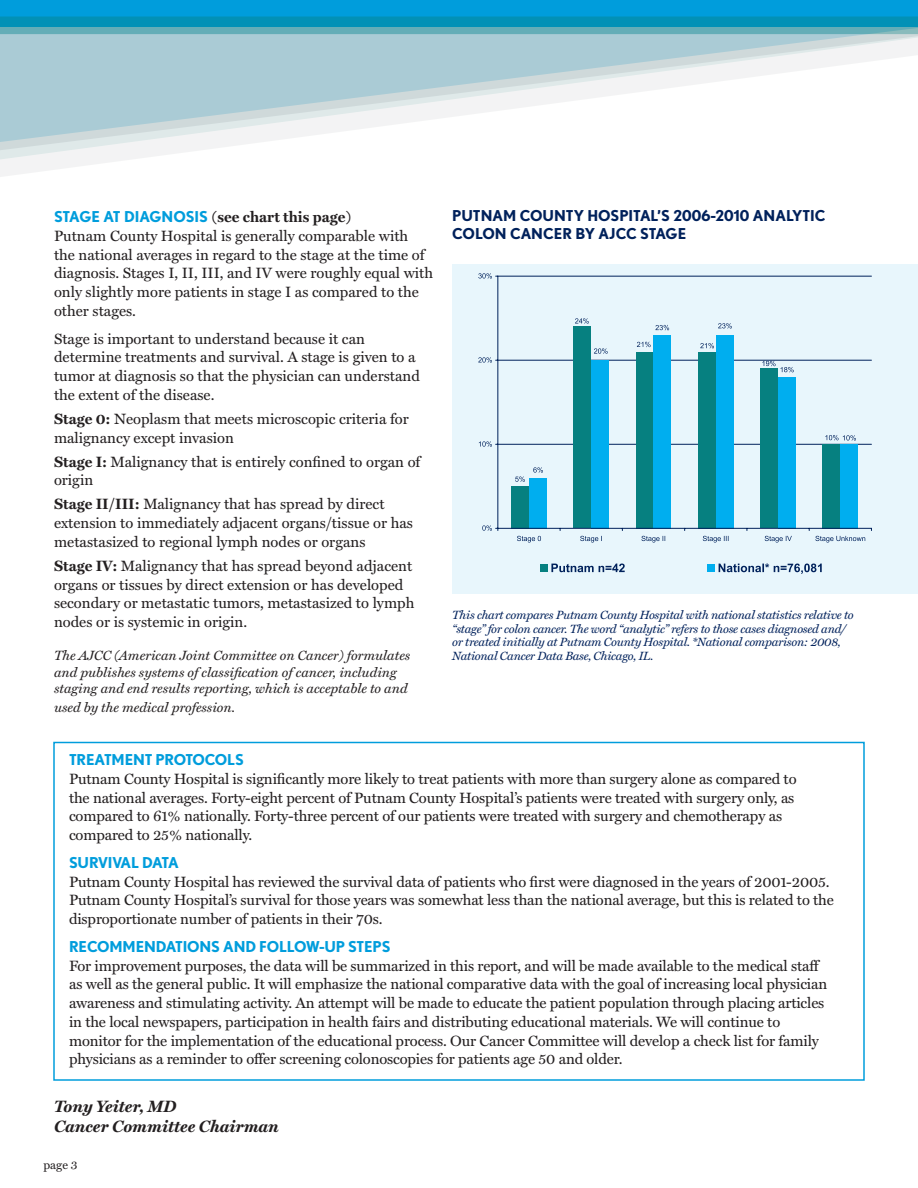
<style>
.page{position:relative;width:918px;height:1188px;background:#fff}
.page>*{position:absolute;margin:0;border:0;box-sizing:border-box;transform-origin:0 0}
.t1{font:italic 700 16.5px/19.5px "Miller Text";color:#231f20}
.t2{font:15px/18.8px "Miller Text";letter-spacing:-.01em;color:#231f20}
.t3{font:700 15px/18px "Nobel";color:#00215b}
.t4{font:700 15px "Nobel";letter-spacing:-.01em;color:#009ddc}
.t5{font:700 15px "Nobel";letter-spacing:-.045em;color:#009ddc}
.t6{font:italic 13.5px/16.5px "Miller Text";color:#231f20}
.t7{font:italic 12px/13.5px "Miller Text";letter-spacing:-.02em;color:#00215b}
.t8{font:12px "Miller Text";color:#231f20}
.s1{font-family:"Nobel";font-weight:700;color:#009ddc}
.s2{font-weight:700}
</style>
<div class="page">
<div style="left:452px;top:264px;width:466px;height:330px;background:#e8f6fc"></div>
<hr style="left:498px;top:444px;width:373px;height:1px;background:#00215b">
<hr style="left:498px;top:360px;width:373px;height:1px;background:#00215b">
<hr style="left:498px;top:276px;width:373px;height:1px;background:#00215b">
<div style="left:511px;top:486px;width:18px;height:42px;background:#068080"></div>
<div style="left:573px;top:327px;width:18px;height:201px;background:#068080"></div>
<div style="left:636px;top:352px;width:17px;height:176px;background:#068080"></div>
<div style="left:698px;top:352px;width:18px;height:176px;background:#068080"></div>
<div style="left:760px;top:369px;width:18px;height:159px;background:#068080"></div>
<div style="left:823px;top:444px;width:17px;height:84px;background:#068080"></div>
<div style="left:529px;top:478px;width:18px;height:50px;background:#00aeef"></div>
<div style="left:591px;top:360px;width:18px;height:168px;background:#00aeef"></div>
<div style="left:654px;top:335px;width:17px;height:193px;background:#00aeef"></div>
<div style="left:716px;top:335px;width:18px;height:193px;background:#00aeef"></div>
<div style="left:778px;top:377px;width:18px;height:151px;background:#00aeef"></div>
<div style="left:840px;top:444px;width:18px;height:84px;background:#00aeef"></div>
<hr style="left:498px;top:276px;width:1px;height:252px;background:#00215b">
<hr style="left:498px;top:528px;width:373px;height:1px;background:#00215b">
<svg style="left:655px;top:325px;width:14px;height:5px"></svg>
<svg style="left:700px;top:343px;width:14px;height:5px"></svg>
<svg style="left:637px;top:342px;width:14px;height:5px"></svg>
<svg style="left:575px;top:318px;width:14px;height:6px"></svg>
<svg style="left:515px;top:476px;width:10px;height:6px"></svg>
<svg style="left:533px;top:467px;width:10px;height:6px"></svg>
<svg style="left:718px;top:323px;width:14px;height:6px"></svg>
<svg style="left:594px;top:348px;width:14px;height:6px"></svg>
<svg style="left:762px;top:361px;width:32px;height:11px"></svg>
<svg style="left:825px;top:435px;width:31px;height:6px"></svg>
<svg style="left:482px;top:525px;width:17px;height:6px"></svg>
<svg style="left:479px;top:441px;width:19px;height:6px"></svg>
<svg style="left:478px;top:357px;width:20px;height:6px"></svg>
<svg style="left:478px;top:273px;width:20px;height:6px"></svg>
<svg style="left:517px;top:528px;width:85px;height:15px"></svg>
<svg style="left:641px;top:536px;width:24px;height:7px"></svg>
<svg style="left:703px;top:536px;width:26px;height:7px"></svg>
<svg style="left:765px;top:536px;width:27px;height:7px"></svg>
<svg style="left:809px;top:528px;width:56px;height:15px"></svg>
<div style="left:540px;top:564px;width:8px;height:8px;background:#068080"></div>
<svg style="left:551px;top:564px;width:74px;height:8px"></svg>
<div style="left:707px;top:564px;width:8px;height:8px;background:#00aeef"></div>
<svg style="left:719px;top:563px;width:103px;height:11px"></svg>
<div style="left:0;top:0;width:918px;height:17px;background:#009ddc"></div>
<svg style="left:0;top:17px;width:918px;height:17px;background:#2a9cb6"></svg>
<svg style="left:0;top:34px;width:918px;height:143px"></svg>
<p class="t2" style="left:54px;top:208px;width:381px"><span class="s1">STAGE AT DI AGNOSIS</span> <span class="s2">(see chart this page)<br></span>Putnam County Hospital is generally comparable with<br>the national averages in regard to the stage at the time of diagnosis. Stages I, II, III, and IV were roughly equal with only slightly more patients in stage I as compared to the other stages.</p>
<p class="t2" style="left:54px;top:329px;width:368px">Stage is important to understand because it can determine treatments and survival. A stage is given to a tumor at diagnosis so that the physician can understand the extent of the disease.</p>
<p class="t2" style="left:54px;top:409px;width:356px"><span class="s2">Stage 0:</span> Neoplasm that meets microscopic criteria for malignancy except invasion</p>
<p class="t2" style="left:54px;top:452px;width:368px"><span class="s2">Stage I:</span> Malignancy that is entirely confined to organ of origin</p>
<p class="t2" style="left:54px;top:495px;width:361px"><span class="s2">Stage II/III:</span> Malignancy that has spread by direct extension to immediately adjacent organs/tissue or has metastasized to regional lymph nodes or organs</p>
<p class="t2" style="left:54px;top:556px;width:362px"><span class="s2">Stage IV:</span> Malignancy that has spread beyond adjacent organs or tissues by direct extension or has developed secondary or metastatic tumors, metastasized to lymph nodes or is systemic in origin.</p>
<p class="t6" style="left:54px;top:647px;width:358px">The AJCC (American Joint Committee on Cancer) formulates and publishes systems of classification of cancer, including staging and end results reporting, which is acceptable to and</p>
<p class="t6" style="left:54px;top:699px;width:183px">used by the medical profession.</p>
<p class="t3" style="left:452px;top:206px;width:366px">PUTNAM COUNTY HOSPITAL’S 2006-2010 ANALYTIC<br>COLON CANC ER BY AJCC STAGE</p>
<p class="t7" style="left:452px;top:608px;width:403px">This chart compares Putnam County Hospital with national statistics relative to “stage” for colon cancer. The word “analytic” refers to those cases diagnosed and/ or treated initially at Putnam County Hospital. *National comparison: 2008, National Cancer Data Base, Chicago, IL.</p>
<p class="t4" style="left:69px;top:751px;width:176px">TREATMENT PROTOCOLS</p>
<p class="t2" style="left:69px;top:769px;width:729px">Putnam County Hospital is significantly more likely to treat patients with more than surgery alone as compared to the national averages. Forty-eight percent of Putnam County Hospital’s patients were treated with surgery only, as compared to 61% nationally. Forty-three percent of our patients were treated with surgery and chemotherapy as compared to 25% nationally.</p>
<p class="t5" style="left:69px;top:854px;width:111px">SURVIVAL DATA</p>
<p class="t2" style="left:69px;top:872px;width:766px">Putnam County Hospital has reviewed the survival data of patients who first were diagnosed in the years of 2001-2005.<br>Putnam County Hospital’s survival for those years was somewhat less than the national average, but this is related to the disproportionate number of patients in their 70s.</p>
<p class="t4" style="left:69px;top:938px;width:323px">RECOMMENDATIONS AND FOLLOW-UP STEPS</p>
<p class="t2" style="left:69px;top:956px;width:760px">For improvement purposes, the data will be summarized in this report, and will be made available to the medical staff as well as the general public. It will emphasize the national comparative data with the goal of increasing local physician awareness and stimulating activity. An attempt will be made to educate the patient population through placing articles in the local newspapers, participation in health fairs and distributing educational materials. We will continue to monitor for the implementation of the educational process. Our Cancer Committee will develop a check list for family physicians as a reminder to offer screening colonoscopies for patients age 50 and older.</p>
<p class="t1" style="left:54px;top:1097px;width:226px">Tony Yeiter, MD<br>Cancer Committee Chairman</p>
<p class="t8" style="left:44px;top:1157px;width:36px">page 3</p>
</div>
